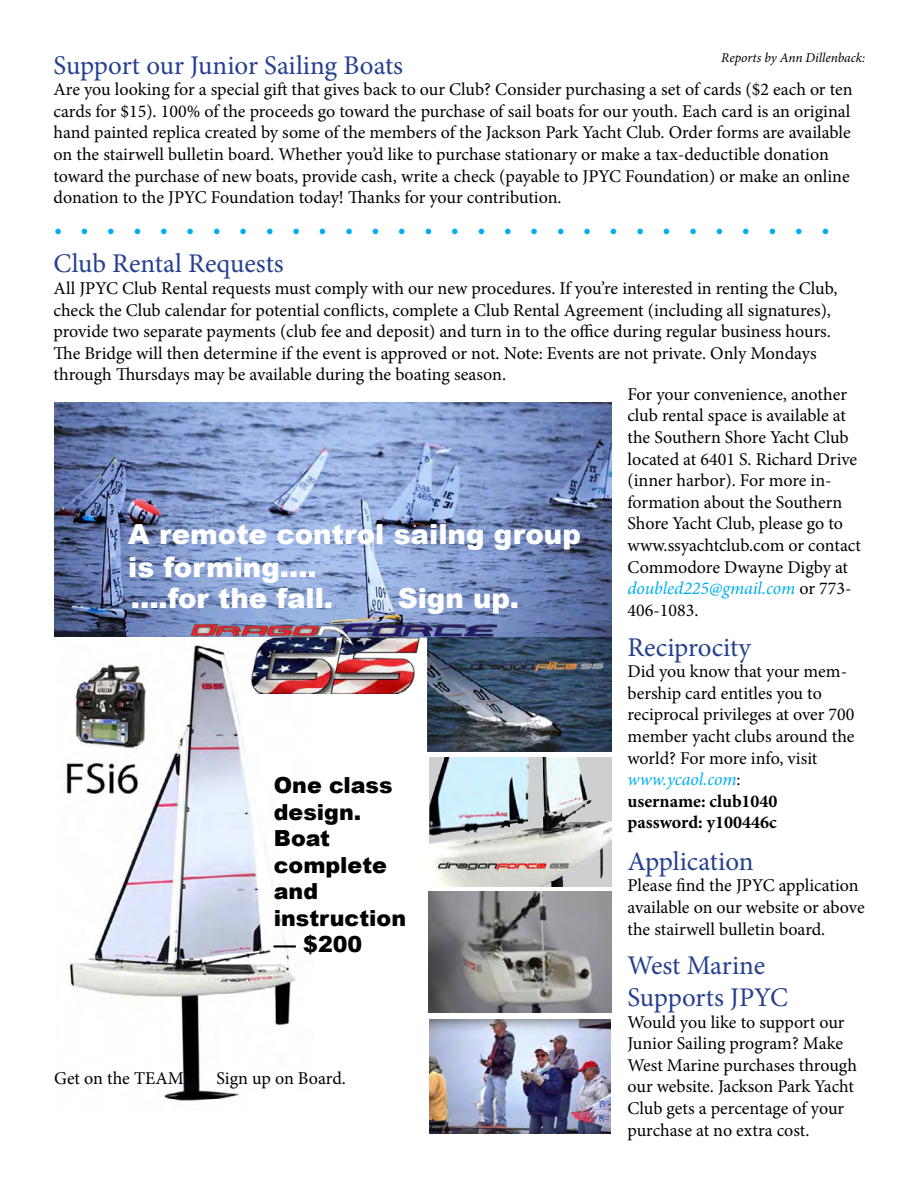
<style>
.page{position:relative;width:918px;height:1188px;background:#fff}
.page>*{position:absolute;margin:0;border:0;box-sizing:border-box;transform-origin:0 0}
.t1{font:900 27.75px/33.3px "Arial";color:#fff}
.t2{font:27px/32.4px "Minion Pro";color:#25408f}
.t3{font:900 22.2px/26.5px "Arial";color:#000}
.t4{font:21px "Minion Pro";color:#00aeef}
.t5{font:18px/21.6px "Minion Pro";letter-spacing:-.005em;color:#000}
.t6{font:italic 13.5px "Minion Pro";letter-spacing:-.005em;color:#000}
.s1{font-style:italic;color:#00aeef}
.s2{font-weight:700}
</style>
<div class="page">
<img style="left:54px;top:403px;width:557px;height:235px">
<img style="left:66px;top:664px;width:230px;height:437px">
<img style="left:429px;top:892px;width:182px;height:120px">
<img style="left:429px;top:1019px;width:181px;height:115px">
<img style="left:429px;top:758px;width:182px;height:129px">
<img style="left:427px;top:638px;width:184px;height:114px">
<img style="left:191px;top:622px;width:306px;height:72px">
<p class="t6" style="left:721px;top:48px;width:146px">Reports by Ann Dillenback:</p>
<h2 class="t2" style="left:54px;top:49px;width:351px">Support our Junior Sailing Boats</h2>
<p class="t5" style="left:54px;top:79px;width:801px">Are you looking for a special gift that gives back to our Club? Consider purchasing a set of cards ($2 each or ten cards for $15). 100% of the proceeds go toward the purchase of sail boats for our youth. Each card is an original hand painted replica created by some of the members of the Jackson Park Yacht Club. Order forms are available on the stairwell bulletin board. Whether you’d like to purchase stationary or make a tax-deductible donation toward the purchase of new boats, provide cash, write a check (payable to JPYC Foundation) or make an online donation to the JPYC Foundation today! Thanks for your contribution.</p>
<p class="t4" style="left:54px;top:215px;width:777px">••••••••••••••••••••••••••••••</p>
<h2 class="t2" style="left:54px;top:248px;width:232px">Club Rental Requests</h2>
<p class="t5" style="left:54px;top:277px;width:785px">All JPYC Club Rental requests must comply with our new procedures. If you’re interested in renting the Club, check the Club calendar for potential conflicts, complete a Club Rental Agreement (including all signatures), provide two separate payments (club fee and deposit) and turn in to the office during regular business hours.<br>The Bridge will then determine if the event is approved or not. Note: Events are not private. Only Mondays through Thursdays may be available during the boating season.</p>
<p class="t5" style="left:627px;top:383px;width:235px">For your convenience, another club rental space is available at the Southern Shore Yacht Club located at 6401 S. Richard Drive (inner harbor). For more in&shy;formation about the Southern<br>Shore Yacht Club, please go to www.ssyachtclub.com or contact<br>Commodore Dwayne Digby at <span class="s1">doubled225@gmail.com</span> or 773-<br>406-1083.</p>
<h2 class="t2" style="left:627px;top:631px;width:125px">Reciprocity</h2>
<p class="t5" style="left:627px;top:661px;width:229px">Did you know that your mem&shy;bership card entitles you to reciprocal privileges at over 700 member yacht clubs around the world? For more info, visit <span class="s1">www.ycaol.com</span>:<br><span class="s2">username: club1040 password: y100446c</span></p>
<h2 class="t2" style="left:627px;top:845px;width:128px">Application</h2>
<p class="t5" style="left:627px;top:875px;width:239px">Please find the JPYC application available on our website or above the stairwell bulletin board.</p>
<h1 class="t1" style="left:128px;top:517px;width:454px">A remote control sailng group is forming....</h1>
<h1 class="t1" style="left:131px;top:580px;width:204px">....for the fall.</h1>
<h1 class="t1" style="left:398px;top:580px;width:123px">Sign up.</h1>
<p class="t3" style="left:274px;top:771px;width:134px">One class design.<br>Boat complete and instruction</p>
<p class="t3" style="left:274px;top:931px;width:90px">— $200</p>
<h2 class="t2" style="left:627px;top:949px;width:162px">West Marine<br>Supports JPYC</h2>
<p class="t5" style="left:627px;top:1011px;width:231px">Would you like to support our<br>Junior Sailing program? Make<br>West Marine purchases through our website. Jackson Park Yacht<br>Club gets a percentage of your purchase at no extra cost.</p>
<p class="t5" style="left:54px;top:1068px;width:131px">Get on the TEAM</p>
<p class="t5" style="left:217px;top:1068px;width:131px">Sign up on Board.</p>
</div>
